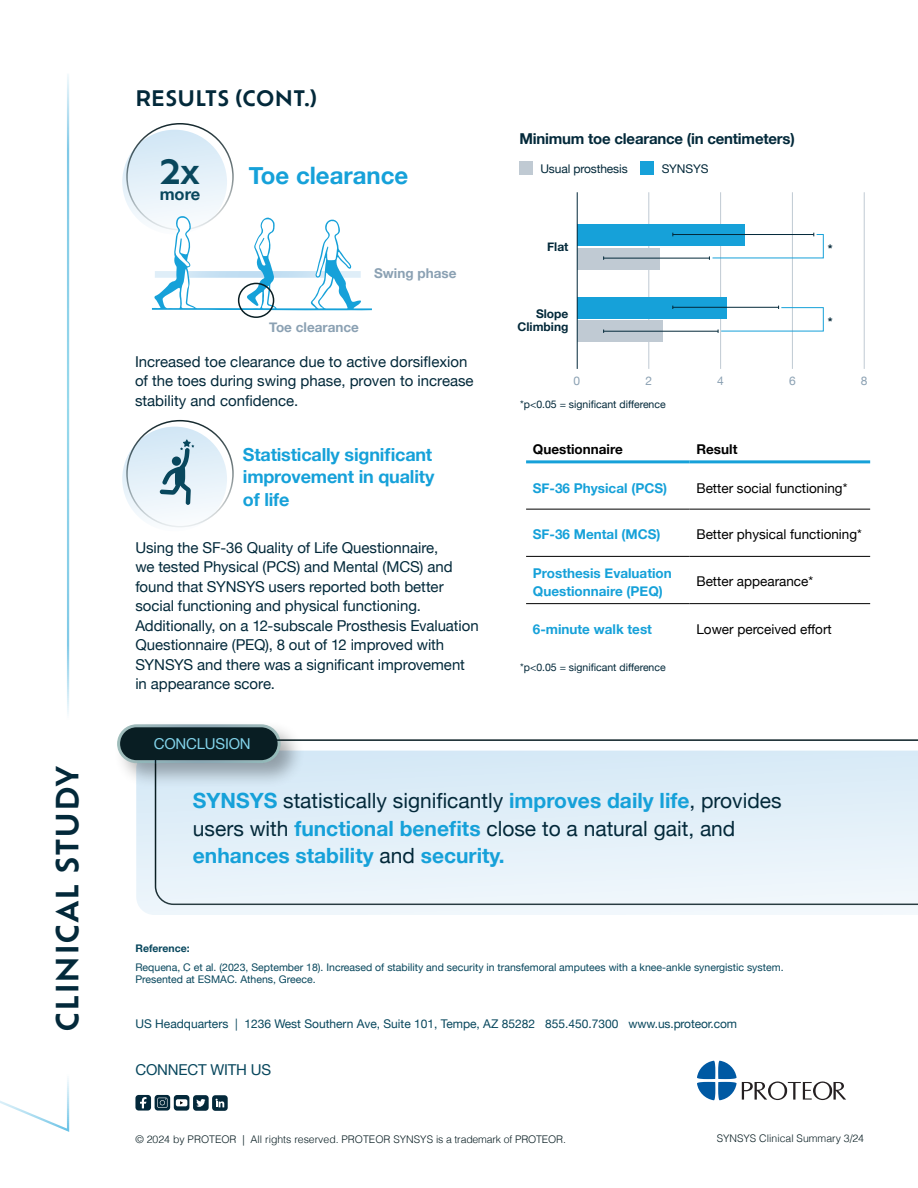
<style>
.page{position:relative;width:918px;height:1188px;background:#fff}
.page>*{position:absolute;margin:0;border:0;box-sizing:border-box;transform-origin:0 0}
.t1{font:600 33px "Ofelia Text";color:#08475d}
.t2{font:600 30px "Ofelia Text";letter-spacing:.01em;color:#03293a}
.t3{font:700 24px "Helvetica Neue";color:#16a1d9}
.t4{font:21px/27px "Helvetica Neue";color:#03293a}
.t5{font:600 21px "Ofelia Text";letter-spacing:-.01em;color:#03293a}
.t6{font:700 18px/22.5px "Helvetica Neue";letter-spacing:-.01em;color:#16a1d9;text-align:justify}
.t7{font:700 16.5px "Helvetica Neue";color:#08475d}
.t8{font:15px/19.5px "Helvetica Neue";color:#03293a}
.t9{font:700 15px "Helvetica Neue";letter-spacing:-.015em;color:#03293a}
.t10{font:15px "Helvetica Neue";letter-spacing:-.015em;color:#08475d}
.t11{font:15px "Helvetica Neue";letter-spacing:-.015em;color:#82d3ea}
.t12{font:700 13.5px/18px "Helvetica Neue";color:#16a1d9}
.t13{font:13.5px "Helvetica Neue";color:#000}
.t14{font:700 13.5px "Helvetica Neue";color:#8ba1b3}
.t15{font:700 13.5px "Helvetica Neue";color:#000}
.t16{font:12px "Helvetica Neue";color:#08475d}
.t17{font:12px "Helvetica Neue";letter-spacing:-.01em;color:#03293a}
.t18{font:700 12px/13.5px "Helvetica Neue";color:#03293a;text-align:right}
.t19{font:12px "Helvetica Neue";color:#8ba1b3}
.t20{font:10.5px/12px "Helvetica Neue";color:#08475d}
.t21{font:300 10.5px "Helvetica";color:#091e23}
.t22{font:10.5px "Helvetica Neue";color:#03293a}
.t23{font:700 10.5px "Helvetica Neue";color:#08475d}
.s1{font-weight:700;color:#16a1d9}
</style>
<div class="page">
<svg style="left:67px;top:176px;width:3px;height:470px"></svg>
<hr style="left:526px;top:460px;width:164px;height:3px;background:#16a1d9">
<hr style="left:690px;top:460px;width:180px;height:3px;background:#16a1d9">
<hr style="left:526px;top:509px;width:164px;height:1px;background:#000">
<hr style="left:690px;top:509px;width:180px;height:1px;background:#000">
<hr style="left:526px;top:556px;width:164px;height:1px;background:#000">
<hr style="left:690px;top:556px;width:180px;height:1px;background:#000">
<hr style="left:526px;top:603px;width:164px;height:1px;background:#000">
<hr style="left:690px;top:603px;width:180px;height:1px;background:#000">
<svg style="left:136px;top:789px;width:782px;height:126px;fill:#eff6fb"></svg>
<svg style="left:155px;top:739px;width:763px;height:166px;background:#e0ecf5"></svg>
<div style="left:113px;top:720px;width:193px;height:69px;background:#000;opacity:.32"></div>
<div style="left:119px;top:726px;width:160px;height:36px;background:#091e23;border-radius:18px"></div>
<div style="left:117px;top:724px;width:164px;height:39px;border:3px solid #fff;border-radius:18px"></div>
<div style="left:122px;top:130px;width:105px;height:105px;background:linear-gradient(to bottom,#cfe5f3,#fafbfc);border-radius:50%"></div>
<svg style="left:152px;top:216px;width:220px;height:94px"></svg>
<div style="left:238px;top:283px;width:36px;height:35px;border:2px solid #091e23;border-radius:50%"></div>
<div style="left:122px;top:427px;width:105px;height:104px;background:linear-gradient(to bottom,#cfe4f3,#f9fbfd);border-radius:50%"></div>
<div style="left:126px;top:420px;width:108px;height:107px;border:2px solid #091e23;border-radius:50%"></div>
<svg style="left:160px;top:439px;width:34px;height:66px;background:#a2becb"></svg>
<hr style="left:648px;top:192px;width:1px;height:177px;background:#c0cad3">
<hr style="left:720px;top:192px;width:1px;height:177px;background:#c0cad3">
<hr style="left:792px;top:192px;width:1px;height:177px;background:#c0cad3">
<hr style="left:864px;top:192px;width:1px;height:177px;background:#c0cad3">
<div style="left:577px;top:248px;width:83px;height:21px;background:#c0cad3"></div>
<div style="left:577px;top:224px;width:168px;height:22px;background:#16a1d9"></div>
<div style="left:577px;top:297px;width:150px;height:21px;background:#16a1d9"></div>
<div style="left:577px;top:320px;width:86px;height:22px;background:#c0cad3"></div>
<hr style="left:604px;top:258px;width:105px;height:1px;background:#03293a">
<hr style="left:673px;top:234px;width:141px;height:1px;background:#03293a">
<hr style="left:604px;top:331px;width:114px;height:1px;background:#03293a">
<hr style="left:673px;top:307px;width:106px;height:1px;background:#03293a">
<hr style="left:577px;top:192px;width:1px;height:177px;background:#03293a">
<div style="left:519px;top:162px;width:14px;height:13px;background:#c0cad3"></div>
<div style="left:640px;top:162px;width:13px;height:13px;background:#16a1d9"></div>
<svg style="left:709px;top:233px;width:115px;height:27px"></svg>
<svg style="left:718px;top:306px;width:106px;height:27px"></svg>
<svg style="left:697px;top:1061px;width:149px;height:39px"></svg>
<svg style="left:174px;top:1095px;width:15px;height:16px"></svg>
<svg style="left:176px;top:1099px;width:11px;height:7px"></svg>
<div style="left:193px;top:1095px;width:16px;height:16px;background:#03283a;border-radius:3px"></div>
<svg style="left:196px;top:1099px;width:9px;height:8px"></svg>
<div style="left:155px;top:1095px;width:15px;height:16px;background:#03283a;border-radius:3px"></div>
<svg style="left:157px;top:1098px;width:11px;height:10px"></svg>
<div style="left:135px;top:1095px;width:16px;height:16px;background:#03283a;border-radius:3px"></div>
<svg style="left:140px;top:1097px;width:6px;height:11px"></svg>
<div style="left:212px;top:1095px;width:16px;height:16px;background:#03283a;border-radius:3px"></div>
<svg style="left:216px;top:1099px;width:8px;height:8px"></svg>
<h2 class="t2" style="left:45px;top:1032px;width:268px;rotate:-90deg">CLINICAL STUDY</h2>
<h3 class="t5" style="left:135px;top:83px;width:183px">RESULTS (CONT.)</h3>
<h1 class="t1" style="left:160px;top:147px;width:42px">2x</h1>
<p class="t7" style="left:160px;top:182px;width:42px">more</p>
<h3 class="t3" style="left:249px;top:156px;width:161px">Toe clearance</h3>
<p class="t14" style="left:374px;top:262px;width:84px">Swing phase</p>
<p class="t14" style="left:269px;top:317px;width:91px">Toe clearance</p>
<p class="t8" style="left:135px;top:353px;width:340px">Increased toe clearance due to active dorsiflexion of the toes during swing phase, proven to increase stability and confidence.</p>
<p class="t9" style="left:519px;top:127px;width:277px">Minimum toe clearance (in centimeters)</p>
<p class="t17" style="left:540px;top:160px;width:89px">Usual prosthesis</p>
<p class="t17" style="left:662px;top:160px;width:48px">SYNSYS</p>
<p class="t18" style="left:547px;top:241px;width:23px">Flat</p>
<p class="t18" style="left:518px;top:307px;width:52px">Slope<br>Climbing</p>
<p class="t18" style="left:828px;top:242px;width:6px">*</p>
<p class="t18" style="left:828px;top:315px;width:6px">*</p>
<p class="t19" style="left:574px;top:372px;width:8px">0</p>
<p class="t19" style="left:645px;top:372px;width:8px">2</p>
<p class="t19" style="left:717px;top:372px;width:8px">4</p>
<p class="t19" style="left:789px;top:372px;width:8px">6</p>
<p class="t19" style="left:861px;top:372px;width:8px">8</p>
<p class="t22" style="left:520px;top:397px;width:147px">*p&lt;0.05 = significant difference</p>
<p class="t6" style="left:243px;top:443px;width:193px">Statistically significant improvement in quality of life</p>
<p class="t15" style="left:533px;top:439px;width:91px">Questionnaire</p>
<p class="t15" style="left:696px;top:439px;width:42px">Result</p>
<p class="t12" style="left:533px;top:479px;width:136px">SF-36 Physical (PCS)</p>
<p class="t13" style="left:696px;top:478px;width:153px">Better social functioning*</p>
<p class="t12" style="left:533px;top:526px;width:129px">SF-36 Mental (MCS)</p>
<p class="t13" style="left:696px;top:525px;width:167px">Better physical functioning*</p>
<p class="t12" style="left:533px;top:564px;width:140px">Prosthesis Evaluation<br>Questionnaire (PEQ)</p>
<p class="t13" style="left:696px;top:572px;width:118px">Better appearance*</p>
<p class="t12" style="left:533px;top:620px;width:121px">6-minute walk test</p>
<p class="t13" style="left:696px;top:619px;width:137px">Lower perceived effort</p>
<p class="t8" style="left:135px;top:539px;width:345px">Using the SF-36 Quality of Life Questionnaire,<br>we tested Physical (PCS) and Mental (MCS) and found that SYNSYS users reported both better social functioning and physical functioning.<br>Additionally, on a 12-subscale Prosthesis Evaluation Questionnaire (PEQ), 8 out of 12 improved with SYNSYS and there was a significant improvement in appearance score.</p>
<p class="t22" style="left:520px;top:659px;width:147px">*p&lt;0.05 = significant difference</p>
<p class="t11" style="left:154px;top:733px;width:99px">CONCLUSION</p>
<h3 class="t4" style="left:193px;top:789px;width:590px"><span class="s1">SYNSYS</span> statistically significantly <span class="s1">improves daily life</span>, provides users with <span class="s1">functional benefits</span> close to a natural gait, and <span class="s1">enhances stability</span> and <span class="s1">security.</span></h3>
<p class="t23" style="left:135px;top:941px;width:56px">Reference:</p>
<p class="t20" style="left:135px;top:962px;width:650px">Requena, C et al. (2023, September 18). Increased of stability and security in transfemoral amputees with a knee-ankle synergistic system.<br>Presented at ESMAC. Athens, Greece.</p>
<p class="t16" style="left:135px;top:1015px;width:603px">US Headquarters | 1236 West Southern Ave, Suite 101, Tempe, AZ 85282 855.450.7300 www.us.proteor.com</p>
<p class="t10" style="left:135px;top:1059px;width:137px">CONNECT WITH US</p>
<p class="t21" style="left:135px;top:1130px;width:432px">© 2024 by PROTEOR | All rights reserved. PROTEOR SYNSYS is a trademark of PROTEOR.</p>
<p class="t21" style="left:717px;top:1129px;width:149px">SYNSYS Clinical Summary 3/24</p>
</div>
